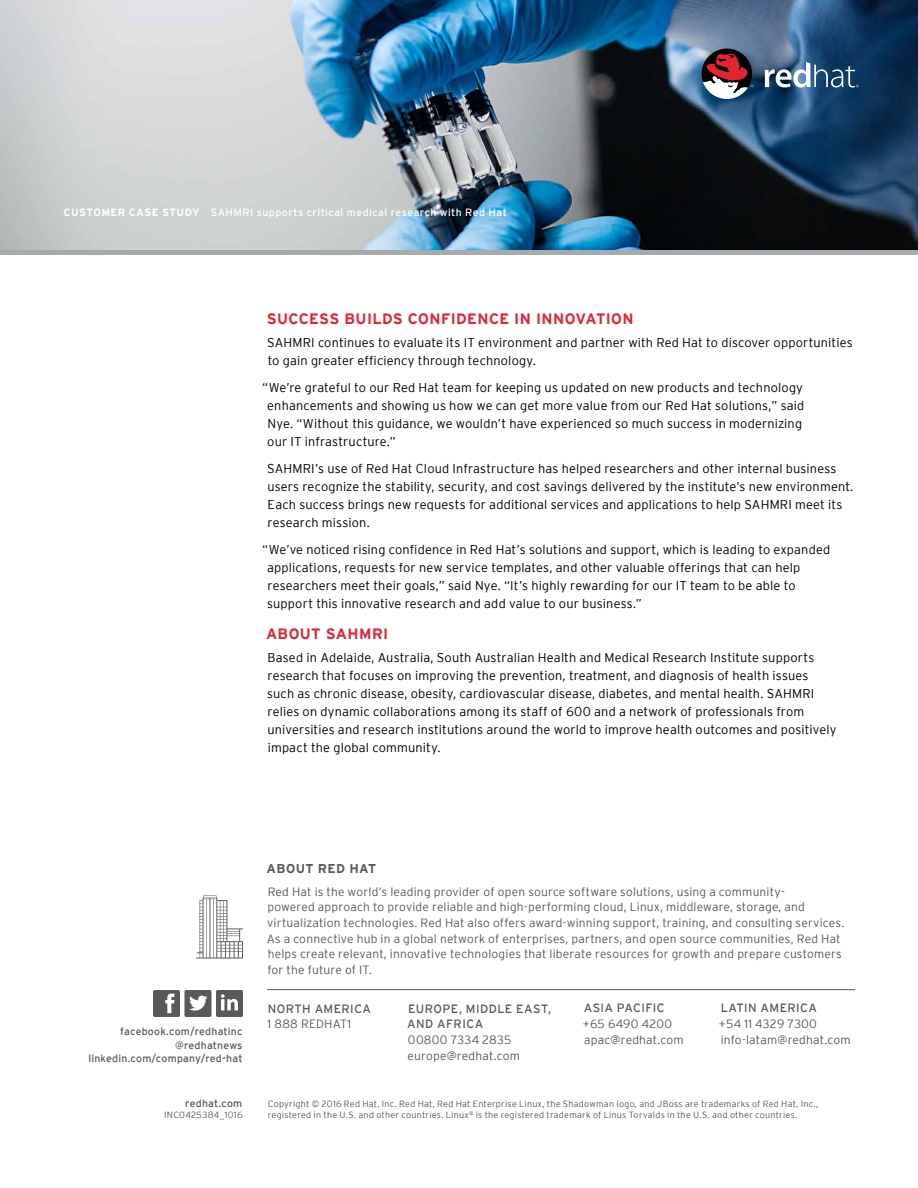
<style>
.page{position:relative;width:918px;height:1188px;background:#fff}
.page>*{position:absolute;margin:0;border:0;box-sizing:border-box;transform-origin:0 0}
.t1{font:700 15px "Interstate";letter-spacing:.025em;color:#e22434}
.t2{font:300 12.75px/18px "Interstate";letter-spacing:.01em;color:#000}
.t3{font:700 12.75px "Interstate";letter-spacing:.03em;color:#58595b}
.t4{font:300 12px/15.8px "Interstate";letter-spacing:.015em;color:#58595b}
.t5{font:12px/15.8px "Interstate";letter-spacing:.035em;color:#58595b}
.t6{font:10.5px/13.5px "Interstate";letter-spacing:.02em;color:#58595b;text-align:right}
.t7{font:10.5px "Interstate";letter-spacing:.045em;color:#fff}
.t8{font:300 9px/11.2px "Interstate";letter-spacing:.025em;color:#58595b}
.s1{font-weight:700}
</style>
<div class="page">
<img style="left:0;top:0;width:918px;height:250px">
<hr style="left:267px;top:989px;width:588px;height:1px;background:#58595b">
<svg style="left:153px;top:990px;width:90px;height:27px"></svg>
<svg style="left:196px;top:896px;width:47px;height:62px"></svg>
<svg style="left:765px;top:62px;width:94px;height:25px"></svg>
<svg style="left:702px;top:49px;width:51px;height:50px"></svg>
<div style="left:0;top:250px;width:918px;height:5px;background:#a7a9ac"></div>
<p class="t7" style="left:64px;top:206px;width:445px"><span class="s1">CUSTOMER CASE STUDY</span> SAHMRI supports critical medical research with Red Hat</p>
<p class="t1" style="left:267px;top:310px;width:368px">SUCCESS BUILDS CONFIDENCE IN INNOVATION</p>
<p class="t2" style="left:267px;top:333px;width:587px">SAHMRI continues to evaluate its IT environment and partner with Red Hat to discover opportunities to gain greater efficiency through technology.</p>
<p class="t2" style="left:267px;top:378px;width:539px;text-indent:-5px">“We’re grateful to our Red Hat team for keeping us updated on new products and technology enhancements and showing us how we can get more value from our Red Hat solutions,” said Nye. “Without this guidance, we wouldn’t have experienced so much success in modernizing our IT infrastructure.”</p>
<p class="t2" style="left:267px;top:459px;width:588px">SAHMRI’s use of Red Hat Cloud Infrastructure has helped researchers and other internal business users recognize the stability, security, and cost savings delivered by the institute’s new environment.<br>Each success brings new requests for additional services and applications to help SAHMRI meet its research mission.</p>
<p class="t2" style="left:267px;top:540px;width:565px;text-indent:-5px">“We’ve noticed rising confidence in Red Hat’s solutions and support, which is leading to expanded applications, requests for new service templates, and other valuable offerings that can help researchers meet their goals,” said Nye. “It’s highly rewarding for our IT team to be able to support this innovative research and add value to our business.”</p>
<p class="t1" style="left:266px;top:625px;width:124px">ABOUT SAHMRI</p>
<p class="t2" style="left:267px;top:648px;width:571px">Based in Adelaide, Australia, South Australian Health and Medical Research Institute supports research that focuses on improving the prevention, treatment, and diagnosis of health issues such as chronic disease, obesity, cardiovascular disease, diabetes, and mental health. SAHMRI relies on dynamic collaborations among its staff of 600 and a network of professionals from universities and research institutions around the world to improve health outcomes and positively impact the global community.</p>
<p class="t6" style="left:88px;top:1024px;width:156px">facebook.com/redhatinc @redhatnews linkedin.com/company/red-hat</p>
<p class="t6" style="left:185px;top:1096px;width:59px">redhat.com</p>
<p class="t8" style="left:164px;top:1109px;width:80px">INC0425384_1016</p>
<p class="t3" style="left:267px;top:861px;width:111px">ABOUT RED HAT</p>
<p class="t4" style="left:267px;top:883px;width:579px">Red Hat is the world’s leading provider of open source software solutions, using a community-<br>powered approach to provide reliable and high-performing cloud, Linux, middleware, storage, and virtualization technologies. Red Hat also offers award-winning support, training, and consulting services.<br>As a connective hub in a global network of enterprises, partners, and open source communities, Red Hat helps create relevant, innovative technologies that liberate resources for growth and prepare customers for the future of IT.</p>
<p class="t5" style="left:407px;top:1000px;width:145px">EUROPE, MIDDLE EAST,<br>AND AFRICA</p>
<p class="t4" style="left:408px;top:1032px;width:114px">00800 7334 2835 europe@redhat.com</p>
<p class="t5" style="left:721px;top:1000px;width:98px">LATIN AMERICA</p>
<p class="t4" style="left:719px;top:1016px;width:133px">+54 11 4329 7300 info-latam@redhat.com</p>
<p class="t5" style="left:584px;top:1000px;width:83px">ASIA PACIFIC</p>
<p class="t4" style="left:583px;top:1016px;width:102px">+65 6490 4200 apac@redhat.com</p>
<p class="t5" style="left:268px;top:1000px;width:105px">NORTH AMERICA</p>
<p class="t4" style="left:268px;top:1016px;width:85px">1 888 REDHAT1</p>
<p class="t8" style="left:268px;top:1098px;width:552px">Copyright © 2016 Red Hat, Inc. Red Hat, Red Hat Enterprise Linux, the Shadowman logo, and JBoss are trademarks of Red Hat, Inc., registered in the U.S. and other countries. Linux<sup>®</sup> is the registered trademark of Linus Torvalds in the U.S. and other countries.</p>
</div>
